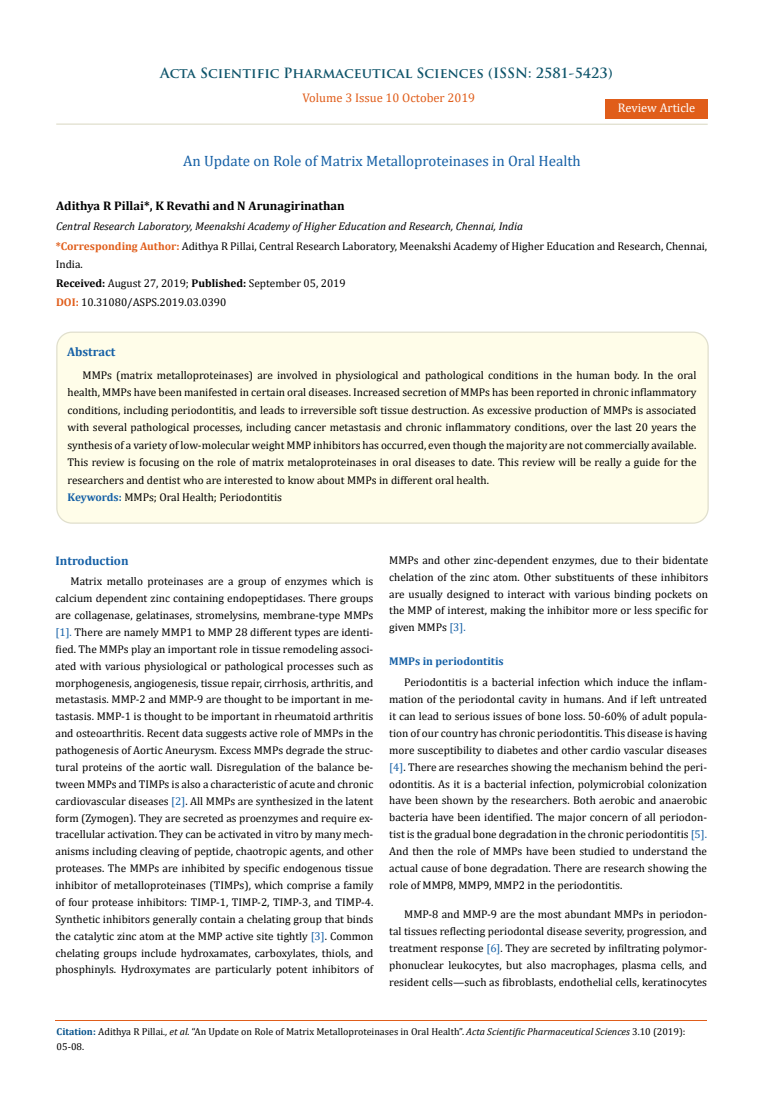
<style>
.page{position:relative;width:764px;height:1110px;background:#fff}
.page>*{position:absolute;margin:0;border:0;box-sizing:border-box;transform-origin:0 0}
.t1{font:15px "Cambria";color:#1560a6}
.t2{font:700 13.75px "Trajan Pro";color:#0e546a}
.t3{font:700 12.5px "Cambria";color:#000}
.t4{font:12.5px "Cambria";color:#e05d1a}
.t5{font:700 12.5px "Cambria";color:#1560a6}
.t6{font:12.5px "Cambria";color:#fff}
.t7{font:11.25px/16.9px "Cambria";color:#000;text-align:justify}
.t8{font:700 11.25px "Cambria";color:#1560a6}
.t9{font:10px/15px "Cambria";color:#000}
.s1{font-style:italic}
.s2{font-weight:700;color:#e05d1a}
.s3{font-weight:700}
.s4{font-weight:700;color:#1560a6}
.s5{color:#1560a6}
.s6{font-weight:700;color:#035089}
</style>
<div class="page">
<div style="left:605px;top:99px;width:102px;height:20px;background:#e05d1a"></div>
<hr style="left:56px;top:123px;width:651px;height:2px;background:#e0dfcd">
<hr style="left:55px;top:1020px;width:652px;height:1px;background:#e05d1a">
<div style="left:57px;top:332px;width:651px;height:191px;background:#fffde9;border-radius:15px"></div>
<div style="left:56px;top:332px;width:653px;height:192px;border:1px solid #e0dfcd;border-radius:15px"></div>
<p class="t2" style="left:160px;top:64px;width:454px">Acta Scientific Pharmaceutical Sciences (ISSN: 2581-5423)</p>
<p class="t4" style="left:302px;top:91px;width:174px">Volume 3 Issue 10 October 2019</p>
<p class="t6" style="left:618px;top:100px;width:79px">Review Article</p>
<h1 class="t1" style="left:183px;top:152px;width:399px">An Update on Role of Matrix Metalloproteinases in Oral Health</h1>
<p class="t3" style="left:56px;top:197px;width:290px">Adithya R Pillai*, K Revathi and N Arunagirinathan</p>
<p class="t7" style="left:56px;top:216px;width:653px;line-height:20.5px"><span class="s1">Central Research Laboratory, Meenakshi Academy of Higher Education and Research, Chennai, India<br></span><span class="s2">*Corresponding Author:</span> Adithya R Pillai, Central Research Laboratory, Meenakshi Academy of Higher Education and Research, Chennai,</p>
<p class="t7" style="left:56px;top:256px;width:29px">India.</p>
<p class="t7" style="left:56px;top:275px;width:291px"><span class="s3">Received:</span> August 27, 2019; <span class="s3">Published:</span> September 05, 2019</p>
<p class="t7" style="left:56px;top:294px;width:172px"><span class="s2">DOI:</span> 10.31080/ASPS.2019.03.0390</p>
<p class="t5" style="left:67px;top:343px;width:50px">Abstract</p>
<p class="t7" style="left:68px;top:366px;width:630px;line-height:17.5px;text-indent:15px">MMPs (matrix metalloproteinases) are involved in physiological and pathological conditions in the human body. In the oral health, MMPs have been manifested in certain oral diseases. Increased secretion of MMPs has been reported in chronic inflammatory conditions, including periodontitis, and leads to irreversible soft tissue destruction. As excessive production of MMPs is associated with several pathological processes, including cancer metastasis and chronic inflammatory conditions, over the last 20 years the synthesis of a variety of low-molecular weight MMP inhibitors has occurred, even though the majority are not commercially available.<br>This review is focusing on the role of matrix metaloproteinases in oral diseases to date. This review will be really a guide for the researchers and dentist who are interested to know about MMPs in different oral health.</p>
<p class="t7" style="left:68px;top:489px;width:216px"><span class="s4">Keywords:</span> MMPs; Oral Health; Periodontitis</p>
<p class="t5" style="left:56px;top:552px;width:75px">Introduction</p>
<p class="t7" style="left:389px;top:551px;width:320px">MMPs and other zinc-dependent enzymes, due to their bidentate chelation of the zinc atom. Other substituents of these inhibitors are usually designed to interact with various binding pockets on the MMP of interest, making the inhibitor more or less specific for given MMPs <span class="s5">[3].</span></p>
<p class="t7" style="left:56px;top:573px;width:319px;text-indent:15px">Matrix metallo proteinases are a group of enzymes which is calcium dependent zinc containing endopeptidases. There groups are collagenase, gelatinases, stromelysins, membrane-type MMPs <span class="s5">[1].</span> There are namely MMP1 to MMP 28 different types are identi&shy;fied. The MMPs play an important role in tissue remodeling associ&shy;ated with various physiological or pathological processes such as morphogenesis, angiogenesis, tissue repair, cirrhosis, arthritis, and metastasis. MMP-2 and MMP-9 are thought to be important in me&shy;tastasis. MMP-1 is thought to be important in rheumatoid arthritis and osteoarthritis. Recent data suggests active role of MMPs in the pathogenesis of Aortic Aneurysm. Excess MMPs degrade the struc&shy;tural proteins of the aortic wall. Disregulation of the balance be&shy;tween MMPs and TIMPs is also a characteristic of acute and chronic cardiovascular diseases <span class="s5">[2]</span>. All MMPs are synthesized in the latent form (Zymogen). They are secreted as proenzymes and require ex&shy;tracellular activation. They can be activated in vitro by many mech&shy;anisms including cleaving of peptide, chaotropic agents, and other proteases. The MMPs are inhibited by specific endogenous tissue inhibitor of metalloproteinases (TIMPs), which comprise a family of four protease inhibitors: TIMP-1, TIMP-2, TIMP-3, and TIMP-4.<br>Synthetic inhibitors generally contain a chelating group that binds the catalytic zinc atom at the MMP active site tightly <span class="s5">[3]</span>. Common chelating groups include hydroxamates, carboxylates, thiols, and phosphinyls. Hydroxymates are particularly potent inhibitors of</p>
<p class="t8" style="left:389px;top:653px;width:116px">MMPs in periodontitis</p>
<p class="t7" style="left:389px;top:674px;width:319px;text-indent:15px">Periodontitis is a bacterial infection which induce the inflam&shy;mation of the periodontal cavity in humans. And if left untreated it can lead to serious issues of bone loss. 50-60% of adult popula&shy;tion of our country has chronic periodontitis. This disease is having more susceptibility to diabetes and other cardio vascular diseases <span class="s5">[4]</span>. There are researches showing the mechanism behind the peri&shy;odontitis. As it is a bacterial infection, polymicrobial colonization have been shown by the researchers. Both aerobic and anaerobic bacteria have been identified. The major concern of all periodon&shy;tist is the gradual bone degradation in the chronic periodontitis <span class="s5">[5].<br></span>And then the role of MMPs have been studied to understand the actual cause of bone degradation. There are research showing the role of MMP8, MMP9, MMP2 in the periodontitis.</p>
<p class="t7" style="left:389px;top:906px;width:319px;text-indent:15px">MMP-8 and MMP-9 are the most abundant MMPs in periodon&shy;tal tissues reflecting periodontal disease severity, progression, and treatment response <span class="s5">[6]</span>. They are secreted by infiltrating polymor&shy;phonuclear leukocytes, but also macrophages, plasma cells, and resident cells—such as fibroblasts, endothelial cells, keratinocytes</p>
<p class="t9" style="left:57px;top:1024px;width:630px"><span class="s6">Citation:</span> Adithya R Pillai<span class="s1">., et al.</span> “An Update on Role of Matrix Metalloproteinases in Oral Health”. <span class="s1">Acta Scientific Pharmaceutical Sciences</span> 3.10 (2019):<br>05-08.</p>
</div>
